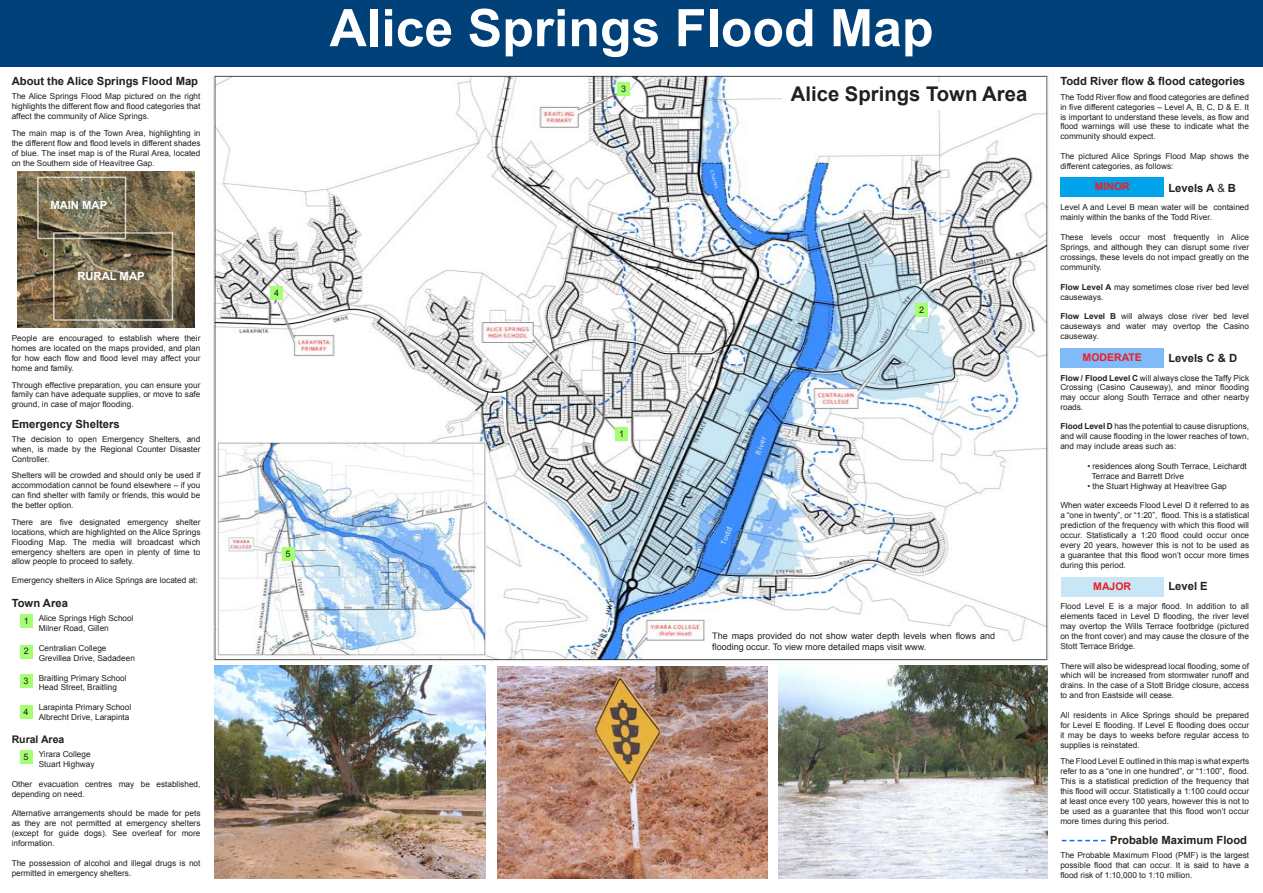
<style>
.page{position:relative;width:1263px;height:893px;background:#fff}
.page>*{position:absolute;margin:0;border:0;box-sizing:border-box;transform-origin:0 0}
.t1{font:700 51.75px "Arial";color:#fff}
.t2{font:700 20.25px "Arial";color:#231f20}
.t3{font:700 11.25px "Arial";color:#231f20}
.t4{font:700 11.25px "Arial";color:#fff}
.t5{font:700 10.5px "Arial";color:#ee1d23}
.t6{font:700 10.5px "Arial";color:#231f20}
.t7{font:9px/10.8px "Arial";color:#231f20}
.t8{font:8.25px/9.9px "Arial";color:#231f20;text-align:justify}
.s1{font-weight:400}
.s2{font-weight:700}
</style>
<div class="page">
<img style="left:174px;top:72px;width:914px;height:616px">
<div style="left:0;top:0;width:1263px;height:67px;background:#00417a"></div>
<div style="left:1060px;top:178px;width:103px;height:19px;background:#00a2e9"></div>
<div style="left:782px;top:83px;width:255px;height:27px;background:#fff"></div>
<img style="left:498px;top:666px;width:269px;height:212px">
<img style="left:215px;top:666px;width:270px;height:213px">
<img style="left:778px;top:665px;width:270px;height:214px">
<div style="left:20px;top:614px;width:12px;height:14px;background:#a4ff72"></div>
<div style="left:20px;top:645px;width:12px;height:13px;background:#a4ff72"></div>
<div style="left:20px;top:674px;width:12px;height:14px;background:#a4ff72"></div>
<div style="left:20px;top:705px;width:12px;height:13px;background:#a4ff72"></div>
<div style="left:20px;top:751px;width:12px;height:13px;background:#a4ff72"></div>
<div style="left:616px;top:427px;width:12px;height:14px;background:#a4ff72"></div>
<div style="left:916px;top:303px;width:12px;height:14px;background:#a4ff72"></div>
<div style="left:618px;top:83px;width:12px;height:13px;background:#a4ff72"></div>
<div style="left:270px;top:286px;width:12px;height:14px;background:#a4ff72"></div>
<img style="left:217px;top:442px;width:269px;height:215px">
<div style="left:1060px;top:348px;width:103px;height:19px;background:#81baf9"></div>
<div style="left:1061px;top:577px;width:102px;height:19px;background:#c8e6f5"></div>
<svg style="left:1062px;top:840px;width:44px;height:1px"></svg>
<div style="left:282px;top:547px;width:12px;height:13px;background:#a4ff72"></div>
<img style="left:18px;top:171px;width:176px;height:156px">
<p class="t3" style="left:12px;top:74px;width:188px">About the Alice Springs Flood Map</p>
<p class="t8" style="left:12px;top:92px;width:190px">The Alice Springs Flood Map pictured on the right highlights the different flow and flood categories that affect the community of Alice Springs.</p>
<p class="t8" style="left:12px;top:128px;width:190px">The main map is of the Town Area, highlighting in the different flow and flood levels in different shades of blue. The inset map is of the Rural Area, located on the Southern side of Heavitree Gap.</p>
<p class="t4" style="left:50px;top:197px;width:58px">MAIN MAP</p>
<p class="t4" style="left:77px;top:269px;width:69px">RURAL MAP</p>
<p class="t8" style="left:12px;top:333px;width:190px">People are encouraged to establish where their homes are located on the maps provided, and plan for how each flow and flood level may affect your home and family.</p>
<p class="t8" style="left:12px;top:380px;width:190px">Through effective preparation, you can ensure your family can have adequate supplies, or move to safe ground, in case of major flooding.</p>
<p class="t3" style="left:12px;top:416px;width:110px">Emergency Shelters</p>
<p class="t8" style="left:12px;top:434px;width:190px">The decision to open Emergency Shelters, and when, is made by the Regional Counter Disaster Controller.</p>
<p class="t8" style="left:12px;top:471px;width:190px">Shelters will be crowded and should only be used if accommodation cannot be found elsewhere – if you can find shelter with family or friends, this would be the better option.</p>
<p class="t8" style="left:12px;top:517px;width:190px">There are five designated emergency shelter locations, which are highlighted on the Alice Springs Flooding Map. The media will broadcast which emergency shelters are open in plenty of time to allow people to proceed to safety.</p>
<p class="t8" style="left:12px;top:576px;width:188px">Emergency shelters in Alice Springs are located at:</p>
<p class="t3" style="left:12px;top:595px;width:58px">Town Area</p>
<p class="t8" style="left:39px;top:613px;width:96px">Alice Springs High School<br>Milner Road, Gillen</p>
<p class="t8" style="left:39px;top:643px;width:98px">Centralian College<br>Grevillea Drive, Sadadeen</p>
<p class="t8" style="left:39px;top:673px;width:90px">Braitling Primary School<br>Head Street, Braitling</p>
<p class="t8" style="left:39px;top:702px;width:94px">Larapinta Primary School<br>Albrecht Drive, Larapinta</p>
<p class="t6" style="left:12px;top:732px;width:54px">Rural Area</p>
<p class="t8" style="left:39px;top:749px;width:57px">Yirara College<br>Stuart Highway</p>
<p class="t8" style="left:12px;top:779px;width:190px">Other evacuation centres may be established, depending on need.</p>
<p class="t8" style="left:12px;top:809px;width:190px">Alternative arrangements should be made for pets as they are not permitted at emergency shelters (except for guide dogs). See overleaf for more information.</p>
<p class="t8" style="left:12px;top:858px;width:190px">The possession of alcohol and illegal drugs is not permitted in emergency shelters.</p>
<p class="t7" style="left:24px;top:615px;width:7px">1</p>
<p class="t7" style="left:24px;top:646px;width:7px">2</p>
<p class="t7" style="left:24px;top:675px;width:7px">3</p>
<p class="t7" style="left:24px;top:706px;width:7px">4</p>
<p class="t7" style="left:24px;top:752px;width:7px">5</p>
<p class="t7" style="left:274px;top:288px;width:7px">4</p>
<p class="t7" style="left:285px;top:548px;width:7px">5</p>
<p class="t1" style="left:330px;top:-6px;width:605px">Alice Springs Flood Map</p>
<p class="t7" style="left:621px;top:84px;width:7px">3</p>
<p class="t7" style="left:619px;top:428px;width:7px">1</p>
<p class="t2" style="left:791px;top:80px;width:238px">Alice Springs Town Area</p>
<p class="t7" style="left:919px;top:304px;width:7px">2</p>
<p class="t7" style="left:712px;top:631px;width:284px">The maps provided do not show water depth levels when flows and flooding occur. To view more detailed maps visit www.</p>
<p class="t3" style="left:1060px;top:74px;width:186px">Todd River flow &amp; flood categories</p>
<p class="t8" style="left:1060px;top:92px;width:190px">The Todd River flow and flood categories are defined in five different categories – Level A, B, C, D &amp; E. It is important to understand these levels, as flow and flood warnings will use these to indicate what the community should expect.</p>
<p class="t8" style="left:1060px;top:151px;width:190px">The pictured Alice Springs Flood Map shows the different categories, as follows:</p>
<p class="t3" style="left:1168px;top:180px;width:69px">Levels A <span class="s1">&amp;</span> B</p>
<p class="t8" style="left:1060px;top:203px;width:190px">Level A and Level B mean water will be contained mainly within the banks of the Todd River.</p>
<p class="t8" style="left:1060px;top:232px;width:190px">These levels occur most frequently in Alice Springs, and although they can disrupt some river crossings, these levels do not impact greatly on the community.</p>
<p class="t8" style="left:1060px;top:282px;width:190px"><span class="s2">Flow Level A</span> may sometimes close river bed level causeways.</p>
<p class="t8" style="left:1060px;top:312px;width:190px"><span class="s2">Flow Level B</span> will always close river bed level causeways and water may overtop the Casino causeway.</p>
<p class="t3" style="left:1168px;top:350px;width:70px">Levels C &amp; D</p>
<p class="t8" style="left:1060px;top:373px;width:190px"><span class="s2">Flow / Flood Level C</span> will always close the Taffy Pick Crossing (Casino Causeway), and minor flooding may occur along South Terrace and other nearby roads.</p>
<p class="t8" style="left:1060px;top:421px;width:190px"><span class="s2">Flood Level D</span> has the potential to cause disruptions, and will cause flooding in the lower reaches of town, and may include areas such as:</p>
<p class="t8" style="left:1092px;top:461px;width:157px;text-indent:-4px">• residences along South Terrace, Leichardt<br>Terrace and Barrett Drive</p>
<p class="t8" style="left:1087px;top:481px;width:141px">• the Stuart Highway at Heavitree Gap</p>
<p class="t8" style="left:1060px;top:501px;width:190px">When water exceeds Flood Level D it referred to as a “one in twenty”, or “1:20”, flood. This is a statistical prediction of the frequency with which this flood will occur. Statistically a 1:20 flood could occur once every 20 years, however this is not to be used as a guarantee that this flood won’t occur more times during this period.</p>
<p class="t3" style="left:1168px;top:579px;width:41px">Level E</p>
<p class="t8" style="left:1060px;top:601px;width:190px">Flood Level E is a major flood. In addition to all elements faced in Level D flooding, the river level may overtop the Wills Terrace footbridge (pictured on the front cover) and may cause the closure of the Stott Terrace Bridge.</p>
<p class="t8" style="left:1060px;top:661px;width:190px">There will also be widespread local flooding, some of which will be increased from stormwater runoff and drains. In the case of a Stott Bridge closure, access to and fron Eastside will cease.</p>
<p class="t8" style="left:1060px;top:710px;width:190px">All residents in Alice Springs should be prepared for Level E flooding. If Level E flooding does occur it may be days to weeks before regular access to supplies is reinstated.</p>
<p class="t8" style="left:1060px;top:757px;width:190px">The Flood Level E outlined in this map is what experts refer to as a “one in one hundred”, or “1:100”, flood.<br>This is a statistical prediction of the frequency that this flood will occur. Statistically a 1:100 could occur at least once every 100 years, however this is not to be used as a guarantee that this flood won’t occur more times during this period.</p>
<p class="t3" style="left:1110px;top:833px;width:138px">Probable Maximum Flood</p>
<p class="t8" style="left:1060px;top:851px;width:190px">The Probable Maximum Flood (PMF) is the largest possible flood that can occur. It is said to have a flood risk of 1:10,000 to 1:10 million.</p>
<p class="t5" style="left:1095px;top:180px;width:36px">MINOR</p>
<p class="t5" style="left:1083px;top:350px;width:61px">MODERATE</p>
<p class="t5" style="left:1093px;top:580px;width:39px">MAJOR</p>
</div>
